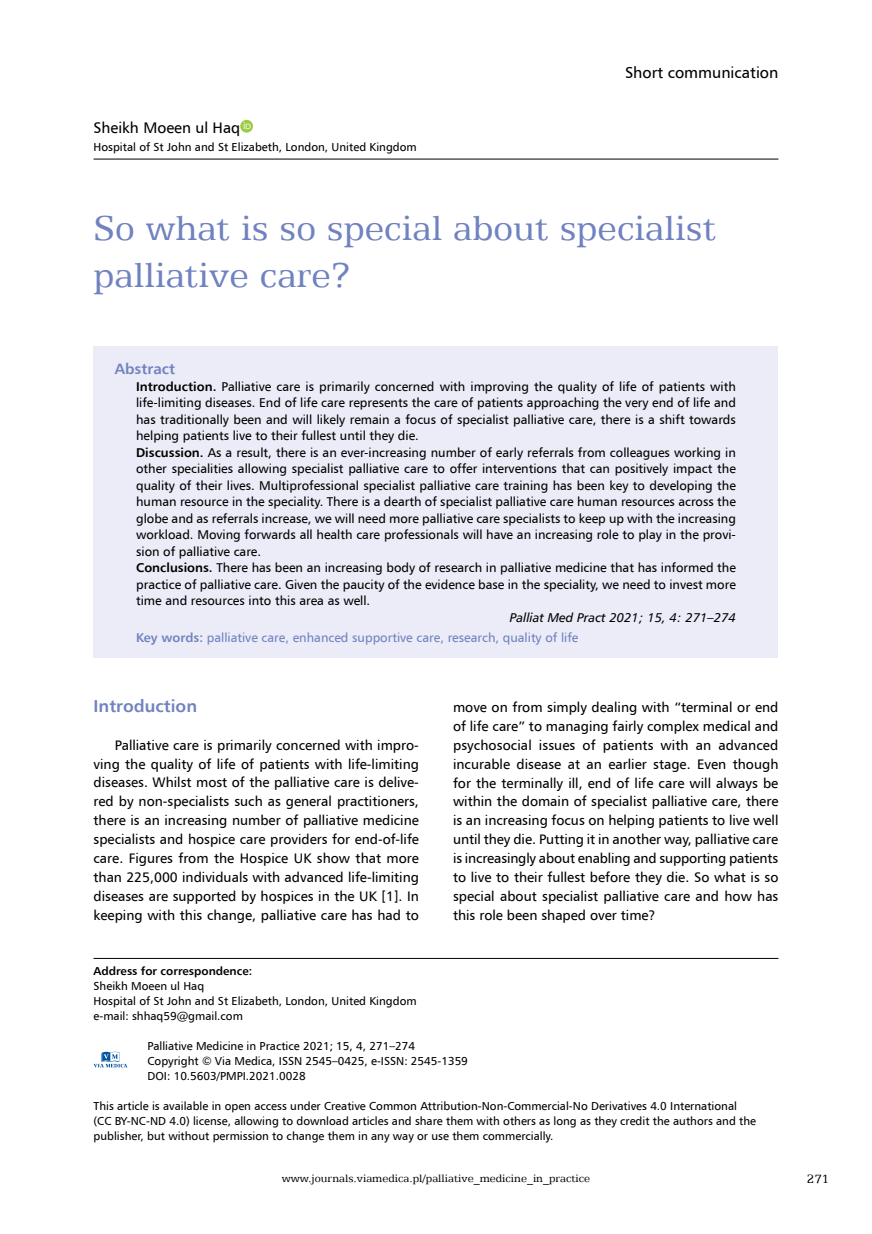
<style>
.page{position:relative;width:872px;height:1234px;background:#fff}
.page>*{position:absolute;margin:0;border:0;box-sizing:border-box;transform-origin:0 0}
.t1{font:39px/46.8px "Egyptian 505 EU";color:#7082c0}
.t2{font:700 17.25px "Humnst 777 EU";color:#7082c0}
.t3{font:15.75px "Humnst 777 EU";color:#000}
.t4{font:15.3px "Humnst 777 EU";color:#000}
.t5{font:700 15px "Humnst 777 EU";color:#7082c0}
.t6{font:13.8px/18.9px "Humnst 777 EU";color:#000;text-align:justify}
.t7{font:13.5px "Egyptian 505 EU";color:#000}
.t8{font:12.75px/16.5px "Humnst 777 EU";color:#000}
.t9{font:12.75px/20.7px "Humnst 777 EU";color:#7082c0}
.t10{font:12px "Egyptian 505 EU";color:#000}
.t11{font:11.55px/15px "Humnst 777 EU";color:#000}
.t12{font:700 11.55px "Humnst 777 EU";color:#000}
.s1{font-weight:700}
.s2{font-style:italic;color:#000}
</style>
<div class="page">
<div style="left:94px;top:346px;width:684px;height:311px;background:#ebecf7"></div>
<hr style="left:94px;top:957px;width:684px;height:1px;background:#000">
<svg style="left:94px;top:1051px;width:33px;height:16px"></svg>
<hr style="left:94px;top:159px;width:684px;height:1px;background:#000">
<svg style="left:240px;top:120px;width:13px;height:13px"></svg>
<svg style="left:244px;top:122px;width:7px;height:7px"></svg>
<p class="t4" style="left:94px;top:118px;width:148px">Sheikh Moeen ul Haq</p>
<p class="t11" style="left:94px;top:139px;width:325px">Hospital of St John and St Elizabeth, London, United Kingdom</p>
<p class="t3" style="left:625px;top:63px;width:155px">Short communication</p>
<h1 class="t1" style="left:94px;top:204px;width:624px">So what is so special about specialist palliative care?</h1>
<p class="t5" style="left:115px;top:359px;width:62px">Abstract</p>
<p class="t8" style="left:136px;top:377px;width:601px"><span class="s1">Introduction.</span> Palliative care is primarily concerned with improving the quality of life of patients with life-limiting diseases. End of life care represents the care of patients approaching the very end of life and has traditionally been and will likely remain a focus of specialist palliative care, there is a shift towards helping patients live to their fullest until they die.<br><span class="s1">Discussion.</span> As a result, there is an ever-increasing number of early referrals from colleagues working in other specialities allowing specialist palliative care to offer interventions that can positively impact the quality of their lives. Multiprofessional specialist palliative care training has been key to developing the human resource in the speciality. There is a dearth of specialist palliative care human resources across the globe and as referrals increase, we will need more palliative care specialists to keep up with the increasing workload. Moving forwards all health care professionals will have an increasing role to play in the provi&shy;sion of palliative care.<br><span class="s1">Conclusions.</span> There has been an increasing body of research in palliative medicine that has informed the practice of palliative care. Given the paucity of the evidence base in the speciality, we need to invest more time and resources into this area as well.</p>
<p class="t9" style="left:136px;top:606px;width:601px;text-indent:373px"><span class="s2">Palliat Med Pract 2021; 15, 4: 271–274<br></span><span class="s1">Key words:</span> palliative care, enhanced supportive care, research, quality of life</p>
<h2 class="t2" style="left:94px;top:694px;width:105px">Introduction</h2>
<p class="t6" style="left:94px;top:735px;width:327px;text-indent:21px">Palliative care is primarily concerned with impro&shy;ving the quality of life of patients with life-limiting diseases. Whilst most of the palliative care is delive&shy;red by non-specialists such as general practitioners, there is an increasing number of palliative medicine specialists and hospice care providers for end-of-life care. Figures from the Hospice UK show that more than 225,000 individuals with advanced life-limiting diseases are supported by hospices in the UK [1]. In keeping with this change, palliative care has had to</p>
<p class="t6" style="left:453px;top:697px;width:327px">move on from simply dealing with “terminal or end of life care” to managing fairly complex medical and psychosocial issues of patients with an advanced incurable disease at an earlier stage. Even though for the terminally ill, end of life care will always be within the domain of specialist palliative care, there is an increasing focus on helping patients to live well until they die. Putting it in another way, palliative care is increasingly about enabling and supporting patients to live to their fullest before they die. So what is so special about specialist palliative care and how has this role been shaped over time?</p>
<p class="t12" style="left:94px;top:963px;width:160px">Address for correspondence:</p>
<p class="t11" style="left:94px;top:978px;width:325px">Sheikh Moeen ul Haq<br>Hospital of St John and St Elizabeth, London, United Kingdom e-mail: shhaq59@gmail.com</p>
<p class="t11" style="left:148px;top:1038px;width:322px">Palliative Medicine in Practice 2021; 15, 4, 271–274<br>Copyright © Via Medica, ISSN 2545–0425, e-ISSN: 2545-1359<br>DOI: 10.5603/PMPI.2021.0028</p>
<p class="t11" style="left:94px;top:1098px;width:664px">This article is available in open access under Creative Common Attribution-Non-Commercial-No Derivatives 4.0 International (CC BY-NC-ND 4.0) license, allowing to download articles and share them with others as long as they credit the authors and the publisher, but without permission to change them in any way or use them commercially.</p>
<p class="t10" style="left:282px;top:1170px;width:310px">www.journals.viamedica.pl/palliative_medicine_in_practice</p>
<p class="t7" style="left:807px;top:1170px;width:24px">271</p>
</div>
